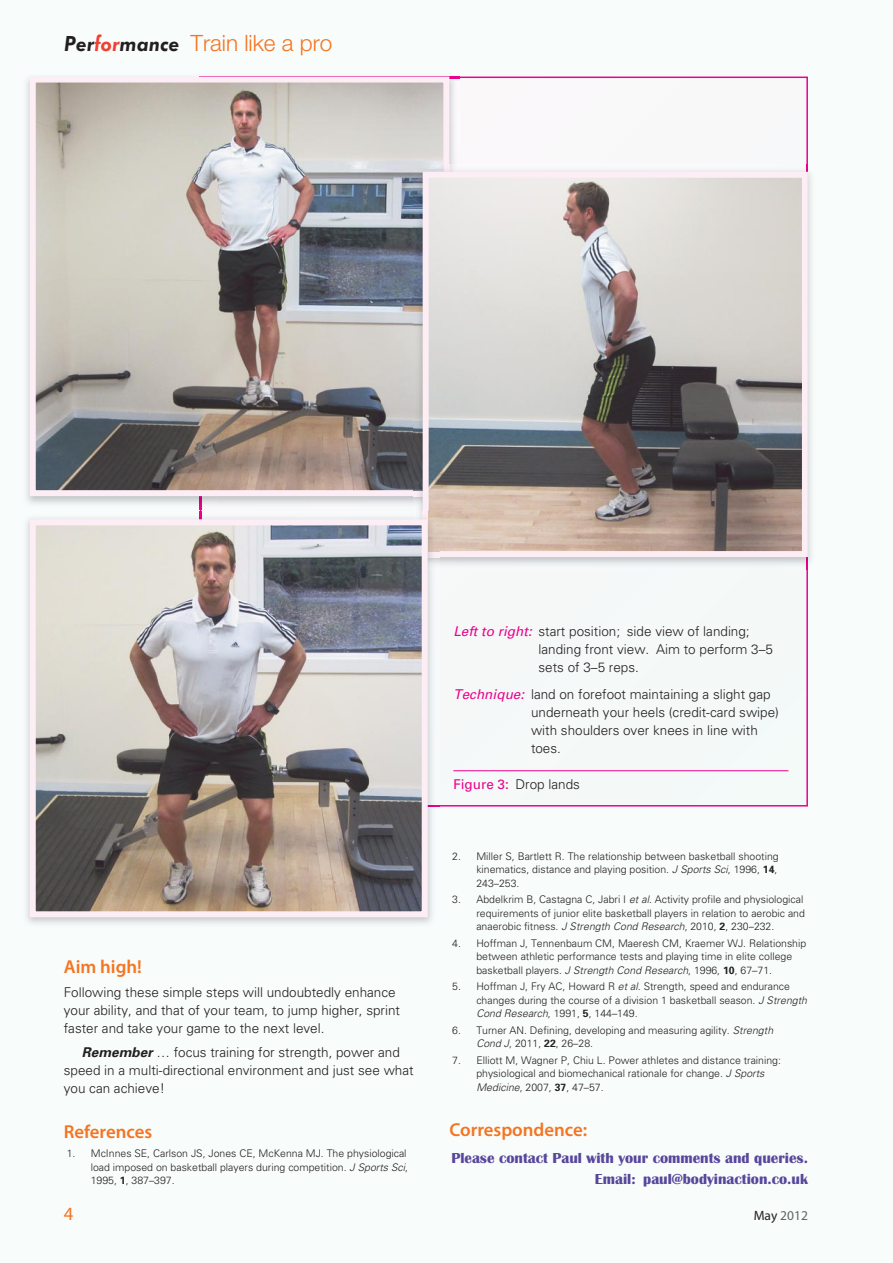
<style>
.page{position:relative;width:893px;height:1263px;background:#f8fcfa}
.page>*{position:absolute;margin:0;border:0;box-sizing:border-box;transform-origin:0 0}
.t1{font:300 22.5px "Helvetica Neue";color:#f47421}
.t2{font:600 18.75px "Myriad Pro";color:#f47421}
.t3{font:18.75px "Myriad Pro";color:#f47421}
.t4{font:700 15px/21px "Britannic";color:#57479d;text-align:right}
.t5{font:300 13.5px/18px "Univers";color:#231f20}
.t6{font:13.5px "Myriad Pro";color:#636466}
.t7{font:300 10.5px/13.5px "Univers";color:#231f20}
.s1{font-family:"Futura";font-weight:600;font-style:italic;color:#231f20}
.s2{font-family:"Futura";font-weight:600;font-style:italic;color:#ef4033}
.s3{font-weight:700;font-style:italic}
.s4{font-style:italic}
.s5{font-weight:700}
.s6{font-weight:400;font-style:italic;color:#ec008c}
.s7{font-weight:400;color:#ec008c}
.s8{color:#231f20}
</style>
<div class="page">
<hr style="left:453px;top:770px;width:335px;height:1px;background:#ec008c">
<img style="left:26px;top:76px;width:434px;height:433px">
<img style="left:200px;top:496px;width:1px;height:13px">
<img style="left:37px;top:84px;width:405px;height:405px">
<div style="left:30px;top:77px;width:419px;height:419px;border:6px solid #fdedf4"></div>
<img style="left:413px;top:165px;width:398px;height:405px">
<img style="left:430px;top:179px;width:371px;height:371px">
<div style="left:423px;top:172px;width:385px;height:385px;border:6px solid #fdedf4"></div>
<img style="left:26px;top:512px;width:413px;height:412px">
<img style="left:37px;top:526px;width:384px;height:384px">
<div style="left:30px;top:519px;width:398px;height:398px;border:6px solid #fdedf4"></div>
<h1 class="t1" style="left:64px;top:35px;width:270px"><span class="s1">Per</span><span class="s2">for</span><span class="s1">mance</span> Train like a pro</h1>
<h2 class="t2" style="left:64px;top:959px;width:80px">Aim high!</h2>
<p class="t5" style="left:64px;top:984px;width:338px">Following these simple steps will undoubtedly enhance your ability, and that of your team, to jump higher, sprint faster and take your game to the next level.</p>
<p class="t5" style="left:64px;top:1044px;width:351px;text-indent:18px"><span class="s3">Remember</span>… focus training for strength, power and speed in a multi-directional environment and just see what you can achieve!</p>
<h2 class="t2" style="left:64px;top:1124px;width:90px">References</h2>
<p class="t7" style="left:91px;top:1148px;width:319px;text-indent:-24px">1. McInnes SE, Carlson JS, Jones CE, McKenna MJ. The physiological load imposed on basketball players during competition. <span class="s4">J Sports Sci</span>,<br>1995, <span class="s5">1</span>, 387–397.</p>
<p class="t5" style="left:538px;top:623px;width:236px;text-indent:-85px"><span class="s6">Left to right:</span> start position; side view of landing; landing front view. Aim to perform 3–5 sets of 3–5 reps.</p>
<p class="t5" style="left:531px;top:686px;width:249px;text-indent:-78px"><span class="s6">Technique:</span> land on forefoot maintaining a slight gap underneath your heels (credit-card swipe) with shoulders over knees in line with toes.</p>
<p class="t5" style="left:453px;top:776px;width:128px"><span class="s7">Figure 3:</span> Drop lands</p>
<p class="t7" style="left:476px;top:850px;width:304px;text-indent:-24px">2. Miller S, Bartlett R. The relationship between basketball shooting kinematics, distance and playing position. <span class="s4">J Sports Sci</span>, 1996, <span class="s5">14</span>,<br>243–253.</p>
<p class="t7" style="left:476px;top:894px;width:330px;text-indent:-24px">3. Abdelkrim B, Castagna C, Jabri I <span class="s4">et al</span>. Activity profile and physiological requirements of junior elite basketball players in relation to aerobic and anaerobic fitness. <span class="s4">J Strength Cond Research</span>, 2010, <span class="s5">2</span>, 230–232.</p>
<p class="t7" style="left:476px;top:937px;width:331px;text-indent:-24px">4. Hoffman J, Tennenbaum CM, Maeresh CM, Kraemer WJ. Relationship between athletic performance tests and playing time in elite college basketball players. <span class="s4">J Strength Cond Research</span>, 1996, <span class="s5">10</span>, 67–71.</p>
<p class="t7" style="left:476px;top:981px;width:334px;text-indent:-24px">5. Hoffman J, Fry AC, Howard R <span class="s4">et al</span>. Strength, speed and endurance changes during the course of a division 1 basketball season. <span class="s4">JStrength<br>Cond Research</span>, 1991, <span class="s5">5</span>, 144–149.</p>
<p class="t7" style="left:476px;top:1024px;width:300px;text-indent:-24px">6. Turner AN. Defining, developing and measuring agility. <span class="s4">Strength<br>CondJ</span>, 2011, <span class="s5">22</span>, 26–28.</p>
<p class="t7" style="left:476px;top:1054px;width:306px;text-indent:-24px">7. Elliott M, Wagner P, Chiu L. Power athletes and distance training: physiological and biomechanical rationale for change. <span class="s4">J Sports<br>Medicine</span>, 2007, <span class="s5">37</span>, 47–57.</p>
<h2 class="t2" style="left:449px;top:1123px;width:139px">Correspondence:</h2>
<h3 class="t4" style="left:451px;top:1147px;width:358px">Please contact Paul with your comments and queries.<br>Email: paul@bodyinaction.co.uk</h3>
<h2 class="t3" style="left:64px;top:1203px;width:11px">4</h2>
<p class="t6" style="left:754px;top:1208px;width:56px"><span class="s8">May</span> 2012</p>
</div>
